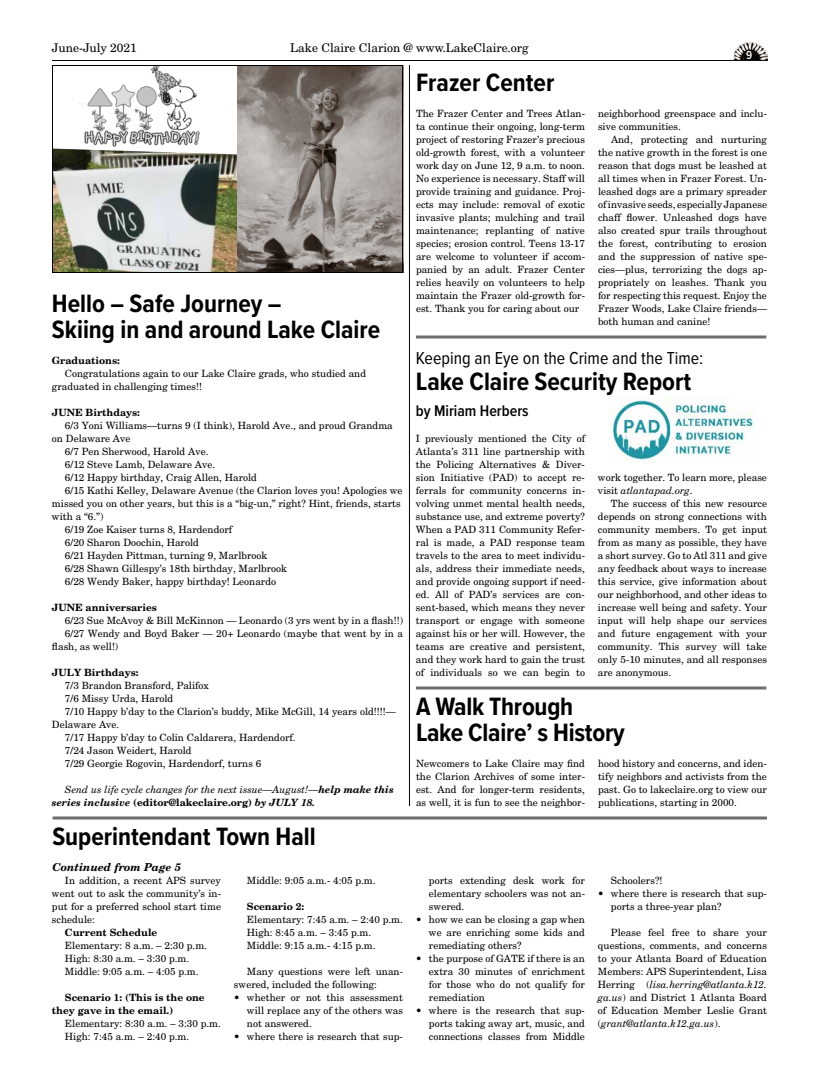
<style>
.page{position:relative;width:819px;height:1080px;background:#fff}
.page>*{position:absolute;margin:0;border:0;box-sizing:border-box;transform-origin:0 0}
.t1{font:700 26px/26px "Proxima Nova Cond";color:#000}
.t2{font:18px "Proxima Nova Cond";color:#000}
.t3{font:600 16px "Proxima Nova Cond";color:#000}
.t4{font:12px "New Century Schlbk LT Std";color:#000}
.t5{font:600 12px "Proxima Nova Cond";color:#fff}
.t6{font:italic 700 11px "New Century Schlbk LT Std";color:#000}
.t7{font:10px/13px "New Century Schlbk LT Std";color:#000;text-align:justify}
.t8{font:700 10px/13px "New Century Schlbk LT Std";color:#000}
.t9{font:italic 10px/13px "New Century Schlbk LT Std";color:#000}
.s1{font-weight:700}
.s2{font-weight:700;font-style:normal}
.s3{font-style:italic}
</style>
<div class="page">
<hr style="left:52px;top:60px;width:715px;height:1px;background:#000">
<img style="left:733px;top:42px;width:34px;height:18px">
<img style="left:54px;top:149px;width:184px;height:122px">
<img style="left:238px;top:67px;width:163px;height:204px">
<img style="left:80px;top:67px;width:127px;height:105px">
<hr style="left:416px;top:336px;width:350px;height:1px;background:#272324">
<hr style="left:416px;top:338px;width:350px;height:1px;background:#272324">
<hr style="left:53px;top:817px;width:714px;height:1px;background:#272324">
<hr style="left:53px;top:819px;width:714px;height:1px;background:#272324">
<hr style="left:416px;top:687px;width:350px;height:1px;background:#272324">
<hr style="left:416px;top:689px;width:350px;height:1px;background:#272324">
<img style="left:609px;top:397px;width:145px;height:65px">
<hr style="left:409px;top:65px;width:1px;height:741px;background:#000">
<div style="left:52px;top:65px;width:351px;height:208px;border:1px solid #000"></div>
<p class="t4" style="left:52px;top:40px;width:86px">June-July 2021</p>
<p class="t4" style="left:290px;top:40px;width:240px">Lake Claire Clarion @ www.LakeClaire.org</p>
<p class="t5" style="left:746px;top:47px;width:8px">9</p>
<h1 class="t1" style="left:52px;top:290px;width:330px">Hello – Safe Journey –<br>Skiing in and around Lake Claire</h1>
<p class="t8" style="left:52px;top:354px;width:69px">Graduations:</p>
<p class="t7" style="left:52px;top:367px;width:316px;text-indent:13px">Congratulations again to our Lake Claire grads, who studied and graduated in challenging times!!</p>
<p class="t8" style="left:52px;top:406px;width:90px">JUNE Birthdays:</p>
<p class="t7" style="left:65px;top:419px;width:329px">6/3 Yoni Williams—turns 9 (I think), Harold Ave., and proud Grandma</p>
<p class="t7" style="left:52px;top:432px;width:80px">on Delaware Ave</p>
<p class="t7" style="left:65px;top:445px;width:145px">6/7 Pen Sherwood, Harold Ave.</p>
<p class="t7" style="left:65px;top:458px;width:152px">6/12 Steve Lamb, Delaware Ave.</p>
<p class="t7" style="left:65px;top:471px;width:194px">6/12 Happy birthday, Craig Allen, Harold</p>
<p class="t7" style="left:65px;top:484px;width:339px">6/15 Kathi Kelley, Delaware Avenue (the Clarion loves you! Apologies we</p>
<p class="t7" style="left:52px;top:497px;width:350px">missed you on other years, but this is a “big-un,” right? Hint, friends, starts</p>
<p class="t7" style="left:52px;top:510px;width:53px">with a “6.”)</p>
<p class="t7" style="left:65px;top:523px;width:169px">6/19 Zoe Kaiser turns 8, Hardendorf</p>
<p class="t7" style="left:65px;top:536px;width:135px">6/20 Sharon Doochin, Harold</p>
<p class="t7" style="left:65px;top:549px;width:204px">6/21 Hayden Pittman, turning 9, Marlbrook</p>
<p class="t7" style="left:65px;top:562px;width:224px">6/28 Shawn Gillespy’s 18th birthday, Marlbrook</p>
<p class="t7" style="left:65px;top:575px;width:213px">6/28 Wendy Baker, happy birthday! Leonardo</p>
<p class="t8" style="left:52px;top:601px;width:106px">JUNE anniversaries</p>
<p class="t7" style="left:65px;top:614px;width:340px">6/23 Sue McAvoy &amp; Bill McKinnon — Leonardo (3 yrs went by in a flash!!)</p>
<p class="t7" style="left:65px;top:627px;width:340px">6/27 Wendy and Boyd Baker — 20+ Leonardo (maybe that went by in a</p>
<p class="t7" style="left:52px;top:640px;width:68px">flash, as well!)</p>
<p class="t8" style="left:52px;top:666px;width:88px">JULY Birthdays:</p>
<p class="t7" style="left:65px;top:679px;width:145px">7/3 Brandon Bransford, Palifox</p>
<p class="t7" style="left:65px;top:692px;width:110px">7/6 Missy Urda, Harold</p>
<p class="t7" style="left:65px;top:705px;width:332px">7/10 Happy b’day to the Clarion’s buddy, Mike McGill, 14 years old!!!!—</p>
<p class="t7" style="left:52px;top:718px;width:69px">Delaware Ave.</p>
<p class="t7" style="left:65px;top:731px;width:232px">7/17 Happy b’day to Colin Caldarera, Hardendorf.</p>
<p class="t7" style="left:65px;top:744px;width:128px">7/24 Jason Weidert, Harold</p>
<p class="t7" style="left:65px;top:757px;width:198px">7/29 Georgie Rogovin, Hardendorf, turns 6</p>
<p class="t9" style="left:52px;top:783px;width:343px;text-indent:13px">Send us life cycle changes for the next issue—August!—<span class="s1">help make this series inclusive</span> <span class="s2">(editor@lakeclaire.org)</span> <span class="s1">by JULY 18.</span></p>
<h1 class="t1" style="left:52px;top:823px;width:265px">Superintendant Town Hall</h1>
<p class="t6" style="left:52px;top:860px;width:130px">Continued from Page 5</p>
<p class="t7" style="left:52px;top:874px;width:171px;text-indent:13px">In addition, a recent APS survey went out to ask the community’s in&shy;put for a preferred school start time schedule:</p>
<p class="t8" style="left:65px;top:926px;width:94px">Current Schedule</p>
<p class="t7" style="left:65px;top:939px;width:144px;text-align:left">Elementary: 8 a.m. – 2:30 p.m.<br>High: 8:30 a.m. – 3:30 p.m.<br>Middle: 9:05 a.m. – 4:05 p.m.</p>
<p class="t8" style="left:52px;top:991px;width:154px;text-indent:13px">Scenario 1: (This is the one they gave in the email.)</p>
<p class="t7" style="left:65px;top:1017px;width:157px">Elementary: 8:30 a.m. – 3:30 p.m.<br>High: 7:45 a.m. – 2:40 p.m.</p>
<p class="t7" style="left:247px;top:874px;width:130px">Middle: 9:05 a.m.- 4:05 p.m.</p>
<p class="t8" style="left:247px;top:900px;width:59px">Scenario 2:</p>
<p class="t7" style="left:247px;top:913px;width:157px;text-align:left">Elementary: 7:45 a.m. – 2:40 p.m.<br>High: 8:45 a.m. – 3:45 p.m.<br>Middle: 9:15 a.m.- 4:15 p.m.</p>
<p class="t7" style="left:234px;top:965px;width:171px;text-indent:13px">Many questions were left unan&shy;swered, included the following:</p>
<p class="t7" style="left:247px;top:991px;width:158px;text-indent:-13px">• whether or not this assessment will replace any of the others was not answered.</p>
<p class="t7" style="left:234px;top:1030px;width:170px">• where there is research that sup-</p>
<h1 class="t1" style="left:416px;top:69px;width:140px">Frazer Center</h1>
<p class="t7" style="left:416px;top:107px;width:171px">The Frazer Center and Trees Atlan&shy;ta continue their ongoing, long-term project of restoring Frazer’s precious old-growth forest, with a volunteer work day on June 12, 9 a.m. to noon.<br>No experience is necessary. Staff will provide training and guidance. Proj&shy;ects may include: removal of exotic invasive plants; mulching and trail maintenance; replanting of native species; erosion control. Teens 13-17 are welcome to volunteer if accom&shy;panied by an adult. Frazer Center relies heavily on volunteers to help maintain the Frazer old-growth for&shy;est. Thank you for caring about our</p>
<p class="t7" style="left:598px;top:107px;width:171px">neighborhood greenspace and inclu&shy;sive communities.</p>
<p class="t7" style="left:598px;top:133px;width:171px;text-indent:13px">And, protecting and nurturing the native growth in the forest is one reason that dogs must be leashed at all times when in Frazer Forest. Un&shy;leashed dogs are a primary spreader of invasive seeds, especially Japanese chaff flower. Unleashed dogs have also created spur trails throughout the forest, contributing to erosion and the suppression of native spe&shy;cies—plus, terrorizing the dogs ap&shy;propriately on leashes. Thank you for respecting this request. Enjoy the Frazer Woods, Lake Claire friends— both human and canine!</p>
<h2 class="t2" style="left:416px;top:345px;width:289px">Keeping an Eye on the Crime and the Time:</h2>
<h1 class="t1" style="left:416px;top:368px;width:277px">Lake Claire Security Report</h1>
<h3 class="t3" style="left:416px;top:399px;width:114px">by Miriam Herbers</h3>
<p class="t7" style="left:416px;top:432px;width:171px">I previously mentioned the City of Atlanta’s 311 line partnership with the Policing Alternatives &amp; Diver&shy;sion Initiative (PAD) to accept re&shy;ferrals for community concerns in&shy;volving unmet mental health needs, substance use, and extreme poverty?<br>When a PAD 311 Community Refer&shy;ral is made, a PAD response team travels to the area to meet individu&shy;als, address their immediate needs, and provide ongoing support if need&shy;ed. All of PAD’s services are con&shy;sent-based, which means they never transport or engage with someone against his or her will. However, the teams are creative and persistent, and they work hard to gain the trust of individuals so we can begin to</p>
<p class="t7" style="left:598px;top:471px;width:170px">work together. To learn more, please visit <span class="s3">atlantapad.org</span>.</p>
<p class="t7" style="left:598px;top:497px;width:171px;text-indent:13px">The success of this new resource depends on strong connections with community members. To get input from as many as possible, they have a short survey. Go to Atl 311 and give any feedback about ways to increase this service, give information about our neighborhood, and other ideas to increase well being and safety. Your input will help shape our services and future engagement with your community. This survey will take only 5-10 minutes, and all responses are anonymous.</p>
<h1 class="t1" style="left:416px;top:693px;width:210px">A Walk Through<br>Lake Claire’ s History</h1>
<p class="t7" style="left:416px;top:757px;width:171px">Newcomers to Lake Claire may find the Clarion Archives of some inter&shy;est. And for longer-term residents, as well, it is fun to see the neighbor-</p>
<p class="t7" style="left:598px;top:757px;width:170px">hood history and concerns, and iden&shy;tify neighbors and activists from the past. Go to lakeclaire.org to view our publications, starting in 2000.</p>
<p class="t7" style="left:429px;top:874px;width:158px">ports extending desk work for elementary schoolers was not an&shy;swered.</p>
<p class="t7" style="left:429px;top:913px;width:157px;text-indent:-13px">• how we can be closing a gap when we are enriching some kids and remediating others?</p>
<p class="t7" style="left:429px;top:952px;width:158px;text-indent:-13px">• the purpose of GATE if there is an extra 30 minutes of enrichment for those who do not qualify for remediation</p>
<p class="t7" style="left:429px;top:1004px;width:158px;text-indent:-13px">• where is the research that sup&shy;ports taking away art, music, and connections classes from Middle</p>
<p class="t7" style="left:611px;top:874px;width:53px">Schoolers?!</p>
<p class="t7" style="left:611px;top:887px;width:157px;text-indent:-13px">• where there is research that sup&shy;ports a three-year plan?</p>
<p class="t7" style="left:598px;top:926px;width:171px;text-indent:13px">Please feel free to share your questions, comments, and concerns to your Atlanta Board of Education Members: APS Superintendent, Lisa Herring (<span class="s3">lisa.herring@atlanta.k12. ga.us</span>) and District 1 Atlanta Board of Education Member Leslie Grant (<span class="s3">grant@atlanta.k12.ga.us</span>).</p>
</div>
